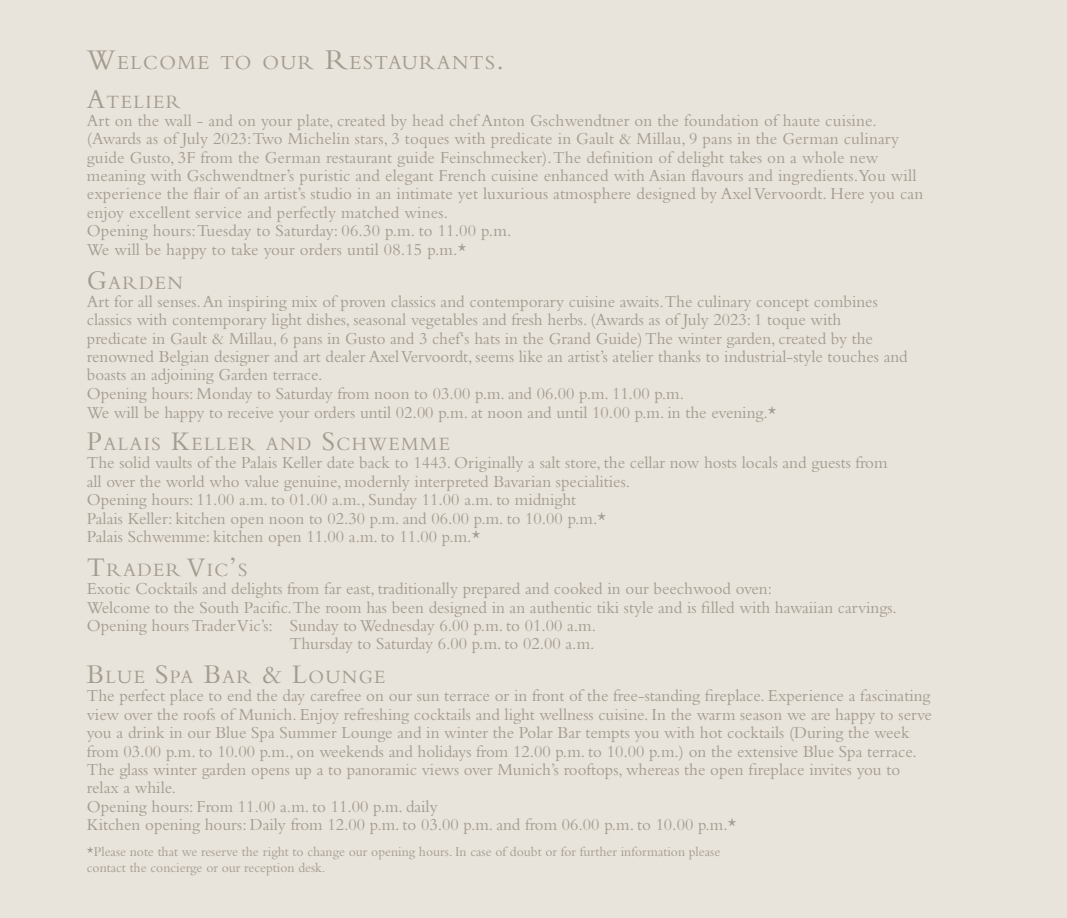
<style>
.page{position:relative;width:1067px;height:918px;background:#e8e3db}
.page>*{position:absolute;margin:0;border:0;box-sizing:border-box;transform-origin:0 0}
.t1{font:20.82px "Bembo";letter-spacing:.07em;color:#a49c8f}
.t2{font:19.6px "Bembo";letter-spacing:.07em;color:#a49c8f}
.t3{font:17.5px/18.4px "Bembo";color:#a49c8f}
.t4{font:14px/15.8px "Bembo";color:#a49c8f}
.s1{font-size:29.75px}
.s2{font-size:28px}
</style>
<div class="page">
<p class="t1" style="left:87px;top:50px;width:418px"><span class="s1">W</span>ELCOME TO OUR <span class="s1">R</span>ESTAURANTS<span class="s1">.</span></p>
<p class="t2" style="left:87px;top:90px;width:96px"><span class="s2">A</span>TELIER</p>
<p class="t3" style="left:87px;top:111px;width:837px">Art on the wall - and on your plate, created by head chef Anton Gschwendtner on the foundation of haute cuisine. (Awards as of July 2023: Two Michelin stars, 3 toques with predicate in Gault &amp; Millau, 9 pans in the German culinary guide Gusto, 3F from the German restaurant guide Feinschmecker). The definition of delight takes on a whole new meaning with Gschwendtner’s puristic and elegant French cuisine enhanced with Asian flavours and ingredients. You will experience the flair of an artist’s studio in an intimate yet luxurious atmosphere designed by Axel Vervoordt. Here you can enjoy excellent service and perfectly matched wines.<br>Opening hours: Tuesday to Saturday: 06.30 p.m. to 11.00 p.m.<br>We will be happy to take your orders until 08.15 p.m.*</p>
<p class="t2" style="left:87px;top:271px;width:98px"><span class="s2">G</span>ARDEN</p>
<p class="t3" style="left:87px;top:292px;width:822px">Art for all senses. An inspiring mix of proven classics and contemporary cuisine awaits.The culinary concept combines classics with contemporary light dishes, seasonal vegetables and fresh herbs. (Awards as of July 2023: 1 toque with<br>predicate in Gault &amp; Millau, 6 pans in Gusto and 3 chef‘s hats in the Grand Guide) The winter garden, created by the renowned Belgian designer and art dealer Axel Vervoordt, seems like an artist’s atelier thanks to industrial-style touches and boasts an adjoining Garden terrace.<br>Opening hours: Monday to Saturday from noon to 03.00 p.m. and 06.00 p.m. 11.00 p.m.<br>We will be happy to receive your orders until 02.00 p.m. at noon and until 10.00 p.m. in the evening.*</p>
<p class="t2" style="left:87px;top:432px;width:365px"><span class="s2">P</span>ALAIS <span class="s2">K</span>ELLER AND <span class="s2">S</span>CHWEMME</p>
<p class="t3" style="left:87px;top:453px;width:802px">The solid vaults of the Palais Keller date back to 1443. Originally a salt store, the cellar now hosts locals and guests from all over the world who value genuine, modernly interpreted Bavarian specialities.<br>Opening hours: 11.00 a.m. to 01.00 a.m., Sunday 11.00 a.m. to midnight<br>Palais Keller: kitchen open noon to 02.30 p.m. and 06.00 p.m. to 10.00 p.m.*<br>Palais Schwemme: kitchen open 11.00 a.m. to 11.00 p.m.*</p>
<p class="t2" style="left:87px;top:558px;width:162px"><span class="s2">T</span>RADER <span class="s2">V</span>IC<span class="s2">’</span>S</p>
<p class="t3" style="left:87px;top:579px;width:687px">Exotic Cocktails and delights from far east, traditionally prepared and cooked in our beechwood oven:</p>
<p class="t3" style="left:87px;top:597px;width:811px">Welcome to the South Pacific.The room has been designed in an authentic tiki style and is filled with hawaiian carvings.</p>
<p class="t3" style="left:87px;top:616px;width:511px">Opening hours Trader Vic’s: Sunday to Wednesday 6.00 p.m. to 01.00 a.m.</p>
<p class="t3" style="left:290px;top:634px;width:306px">Thursday to Saturday 6.00 p.m. to 02.00 a.m.</p>
<p class="t2" style="left:87px;top:665px;width:300px"><span class="s2">B</span>LUE <span class="s2">S</span>PA <span class="s2">B</span>AR <span class="s2">&amp; L</span>OUNGE</p>
<p class="t3" style="left:87px;top:686px;width:846px">The perfect place to end the day carefree on our sun terrace or in front of the free-standing fireplace. Experience a fascinating view over the roofs of Munich. Enjoy refreshing cocktails and light wellness cuisine. In the warm season we are happy to serve you a drink in our Blue Spa Summer Lounge and in winter the Polar Bar tempts you with hot cocktails (During the week from 03.00 p.m. to 10.00 p.m., on weekends and holidays from 12.00 p.m. to 10.00 p.m.) on the extensive Blue Spa terrace.<br>The glass winter garden opens up a to panoramic views over Munich’s rooftops, whereas the open fireplace invites you to relax a while.<br>Opening hours: From 11.00 a.m. to 11.00 p.m. daily<br>Kitchen opening hours: Daily from 12.00 p.m. to 03.00 p.m. and from 06.00 p.m. to 10.00 p.m.*</p>
<p class="t4" style="left:87px;top:843px;width:635px">*Please note that we reserve the right to change our opening hours. In case of doubt or for further information please contact the concierge or our reception desk.</p>
</div>
